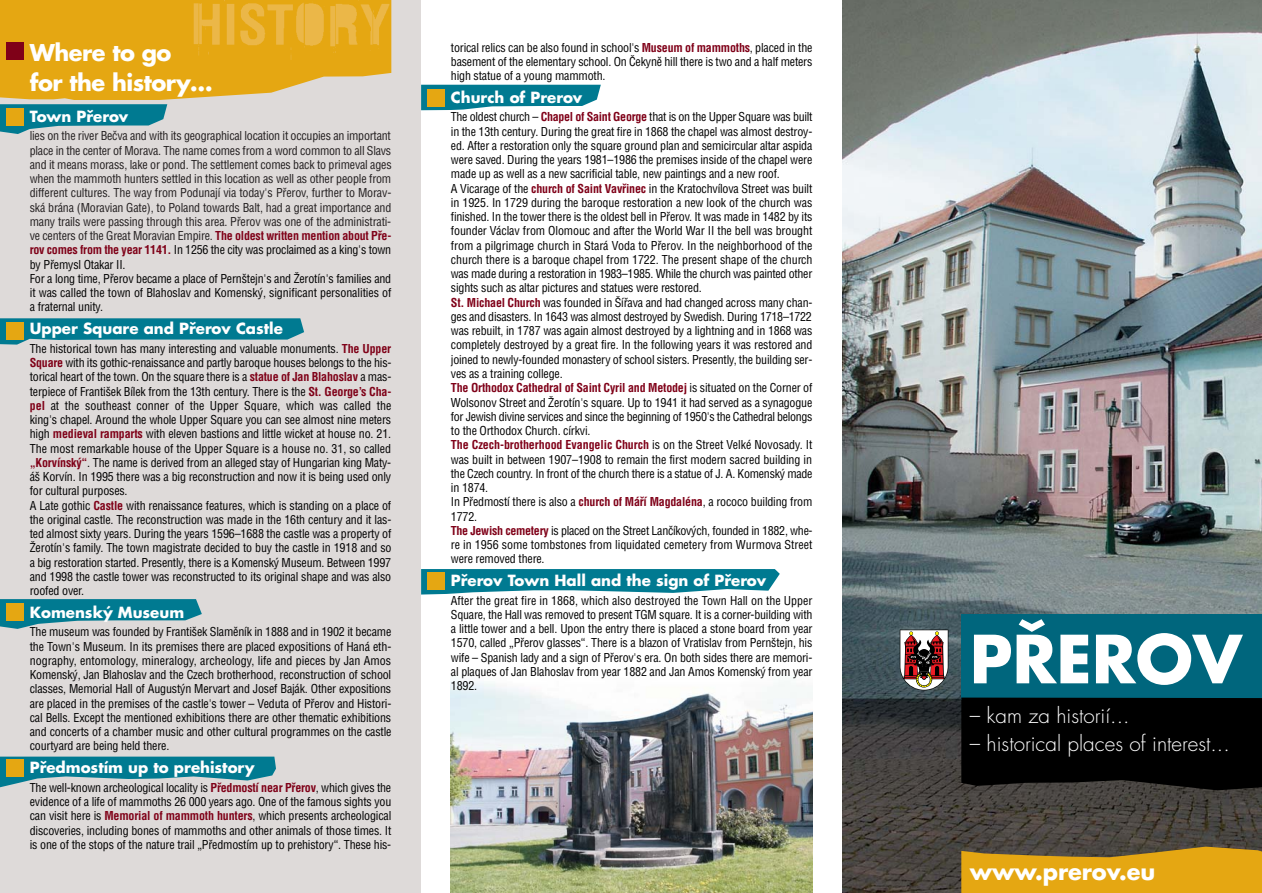
<style>
.page{position:relative;width:1262px;height:893px;background:#fff}
.page>*{position:absolute;margin:0;border:0;box-sizing:border-box;transform-origin:0 0}
.t1{font:700 64.5px "Futura CE";color:#fff}
.t2{font:700 22.5px/29.2px "Futura CE";letter-spacing:-.02em;color:#fff}
.t3{font:700 22.5px "Futura CE";color:#fff}
.t4{font:300 20.7px "Futura CE";color:#fff}
.t5{font:700 15px "Futura CE";color:#fff}
.t6{font:12px/14.2px "Helvetica Condensed CE";letter-spacing:-.015em;color:#000;text-align:justify}
.t7{font:12px/14.2px "Helvetica Condensed CE";letter-spacing:-.015em;color:#231f20}
.s1{font-weight:700;color:#7f0118}
.s2{color:#000}
</style>
<div class="page">
<img style="left:842px;top:0;width:419px;height:892px">
<img style="left:451px;top:680px;width:361px;height:212px">
<div style="left:0;top:0;width:421px;height:892px;background:#dedad9"></div>
<svg style="left:899px;top:629px;width:49px;height:61px"></svg>
<div style="left:961px;top:614px;width:300px;height:85px;background:#00667d"></div>
<svg style="left:961px;top:697px;width:300px;height:93px;background:#040505"></svg>
<svg style="left:961px;top:846px;width:300px;height:46px;background:#cd9819"></svg>
<svg style="left:0;top:0;width:166px;height:134px;background:#bba33d"></svg>
<div style="left:6px;top:109px;width:17px;height:17px;background:#e5a712"></div>
<div style="left:6px;top:43px;width:17px;height:17px;background:#7f0118"></div>
<svg style="left:421px;top:85px;width:180px;height:25px;background:#268d9f"></svg>
<div style="left:427px;top:89px;width:17px;height:17px;background:#e5a712"></div>
<svg style="left:0;top:599px;width:202px;height:30px"></svg>
<div style="left:6px;top:603px;width:17px;height:17px;background:#e5a712"></div>
<svg style="left:0;top:318px;width:304px;height:26px"></svg>
<div style="left:7px;top:322px;width:17px;height:17px;background:#e5a712"></div>
<svg style="left:421px;top:569px;width:358px;height:25px;background:#1f8a9d"></svg>
<div style="left:427px;top:572px;width:17px;height:17px;background:#e5a712"></div>
<svg style="left:0;top:756px;width:276px;height:32px"></svg>
<div style="left:6px;top:759px;width:17px;height:17px;background:#e5a712"></div>
<img style="left:134px;top:0;width:258px;height:109px">
<h2 class="t2" style="left:30px;top:40px;width:184px">Where to go<br>for the history…</h2>
<p class="t5" style="left:30px;top:109px;width:100px">Town Přerov</p>
<p class="t7" style="left:30px;top:129px;width:363px">lies on the river Beãva and with its geographical location it occupies an important place in the center of Morava. The name comes from a word common to all Slavs and it means morass, lake or pond. The settlement comes back to primeval ages when the mammoth hunters settled in this location as well as other people from different cultures. The way from Podunají via today's Pfierov, further to Morav&shy;ská brána (Moravian Gate), to Poland towards Balt, had a great importance and many trails were passing through this area. Pfierov was one of the administrati&shy;ve centers of the Great Moravian Empire. <span class="s1">The oldest written mention about Pfie&shy;rov comes from the year 1141.</span> <span class="s2">In 1256 the city was proclaimed as a king's town by Pfiemysl Otakar II.<br>For a long time, Pfierov became a place of Pern‰tejn's and Îerotín's families and it was called the town of Blahoslav and Komensk˘, significant personalities of a fraternal unity.</span></p>
<p class="t5" style="left:30px;top:322px;width:255px">Upper Square and Přerov Castle</p>
<p class="t6" style="left:30px;top:342px;width:363px;text-align:left">The historical town has many interesting and valuable monuments. <span class="s1">The Upper Square</span> with its gothic-renaissance and partly baroque houses belongs to the his&shy;torical heart of the town. On the square there is a <span class="s1">statue of Jan Blahoslav</span> a mas&shy;terpiece of Franti‰ek Bílek from the 13th century. There is the <span class="s1">St. George’s Cha&shy;pel</span> at the southeast conner of the Upper Square, which was called the king's chapel. Around the whole Upper Square you can see almost nine meters high <span class="s1">medieval ramparts</span> with eleven bastions and little wicket at house no. 21.<br>The most remarkable house of the Upper Square is a house no. 31, so called <span class="s1">„Korvínsk˘“</span>. The name is derived from an alleged stay of Hungarian king Maty&shy;á‰ Korvín. In 1995 there was a big reconstruction and now it is being used only for cultural purposes.<br>A Late gothic <span class="s1">Castle</span> with renaissance features, which is standing on a place of the original castle. The reconstruction was made in the 16th century and it las&shy;ted almost sixty years. During the years 1596–1688 the castle was a property of Îerotín's family. The town magistrate decided to buy the castle in 1918 and so a big restoration started. Presently, there is a Komensk˘ Museum. Between 1997 and 1998 the castle tower was reconstructed to its original shape and was also roofed over.</p>
<p class="t5" style="left:30px;top:605px;width:156px">Komenský Museum</p>
<p class="t6" style="left:30px;top:625px;width:363px">The museum was founded by Franti‰ek Slamûník in 1888 and in 1902 it became the Town's Museum. In its premises there are placed expositions of Haná eth&shy;nography, entomology, mineralogy, archeology, life and pieces by Jan Amos Komensk˘, Jan Blahoslav and the Czech brotherhood, reconstruction of school classes, Memorial Hall of August˘n Mervart and Josef Baják. Other expositions are placed in the premises of the castle's tower – Veduta of Pfierov and Histori&shy;cal Bells. Except the mentioned exhibitions there are other thematic exhibitions and concerts of a chamber music and other cultural programmes on the castle courtyard are being held there.</p>
<p class="t5" style="left:30px;top:760px;width:226px">Předmostím up to prehistory</p>
<p class="t6" style="left:30px;top:780px;width:363px">The well-known archeological locality is <span class="s1">Pfiedmostí near Pfierov</span>, which gives the evidence of a life of mammoths 26 000 years ago. One of the famous sights you can visit here is <span class="s1">Memorial of mammoth hunters</span>, which presents archeological discoveries, including bones of mammoths and other animals of those times. It is one of the stops of the nature trail „Pfiedmostím up to prehistory“. These his-</p>
<p class="t6" style="left:451px;top:41px;width:363px">torical relics can be also found in school's <span class="s1">Museum of mammoths</span>, placed in the basement of the elementary school. On âekynû hill there is two and a half meters high statue of a young mammoth.</p>
<p class="t5" style="left:451px;top:90px;width:133px">Church of Prerov</p>
<p class="t6" style="left:451px;top:110px;width:363px;text-align:left">The oldest church – <span class="s1">Chapel of Saint George</span> that is on the Upper Square was built in the 13th century. During the great fire in 1868 the chapel was almost destroy&shy;ed. After a restoration only the square ground plan and semicircular altar aspida were saved. During the years 1981–1986 the premises inside of the chapel were made up as well as a new sacrificial table, new paintings and a new roof.<br>A Vicarage of the <span class="s1">church of Saint Vavfiinec</span> in the Kratochvílova Street was built in 1925. In 1729 during the baroque restoration a new look of the church was finished. In the tower there is the oldest bell in Pfierov. It was made in 1482 by its founder Václav from Olomouc and after the World War II the bell was brought from a pilgrimage church in Stará Voda to Pfierov. In the neighborhood of the church there is a baroque chapel from 1722. The present shape of the church was made during a restoration in 1983–1985. While the church was painted other sights such as altar pictures and statues were restored.<br><span class="s1">St. Michael Church</span> was founded in ·ífiava and had changed across many chan&shy;ges and disasters. In 1643 was almost destroyed by Swedish. During 1718–1722 was rebuilt, in 1787 was again almost destroyed by a lightning and in 1868 was completely destroyed by a great fire. In the following years it was restored and joined to newly-founded monastery of school sisters. Presently, the building ser&shy;ves as a training college.<br><span class="s1">The Orthodox Cathedral of Saint Cyril and Metodej</span> is situated on the Corner of Wolsonov Street and Îerotín's square. Up to 1941 it had served as a synagogue for Jewish divine services and since the beginning of 1950's the Cathedral belongs to the Orthodox Church. církvi.<br><span class="s1">The Czech-brotherhood Evangelic Church</span> is on the Street Velké Novosady. It was built in between 1907–1908 to remain the first modern sacred building in the Czech country. In front of the church there is a statue of J. A. Komensk˘ made in 1874.<br>In Pfiedmostí there is also a <span class="s1">church of Máfií Magdaléna</span>, a rococo building from 1772.<br><span class="s1">The Jewish cemetery</span> is placed on the Street Lanãíkov˘ch, founded in 1882, whe&shy;re in 1956 some tombstones from liquidated cemetery from Wurmova Street were removed there.</p>
<p class="t5" style="left:451px;top:573px;width:317px">Přerov Town Hall and the sign of Přerov</p>
<p class="t6" style="left:451px;top:593px;width:363px">After the great fire in 1868, which also destroyed the Town Hall on the Upper Square, the Hall was removed to present TGM square. It is a corner-building with a little tower and a bell. Upon the entry there is placed a stone board from year 1570, called „Pfierov glasses“. There is a blazon of Vratislav from Pern‰tejn, his wife – Spanish lady and a sign of Pfierov's era. On both sides there are memori&shy;al plaques of Jan Blahoslav from year 1882 and Jan Amos Komensk˘ from year 1892.</p>
<h1 class="t1" style="left:969px;top:629px;width:274px">PŘEROV</h1>
<h3 class="t4" style="left:969px;top:706px;width:161px">– kam za historií...</h3>
<h3 class="t4" style="left:969px;top:733px;width:261px">– historical places of interest...</h3>
<h2 class="t3" style="left:969px;top:861px;width:187px">www.prerov.eu</h2>
</div>
